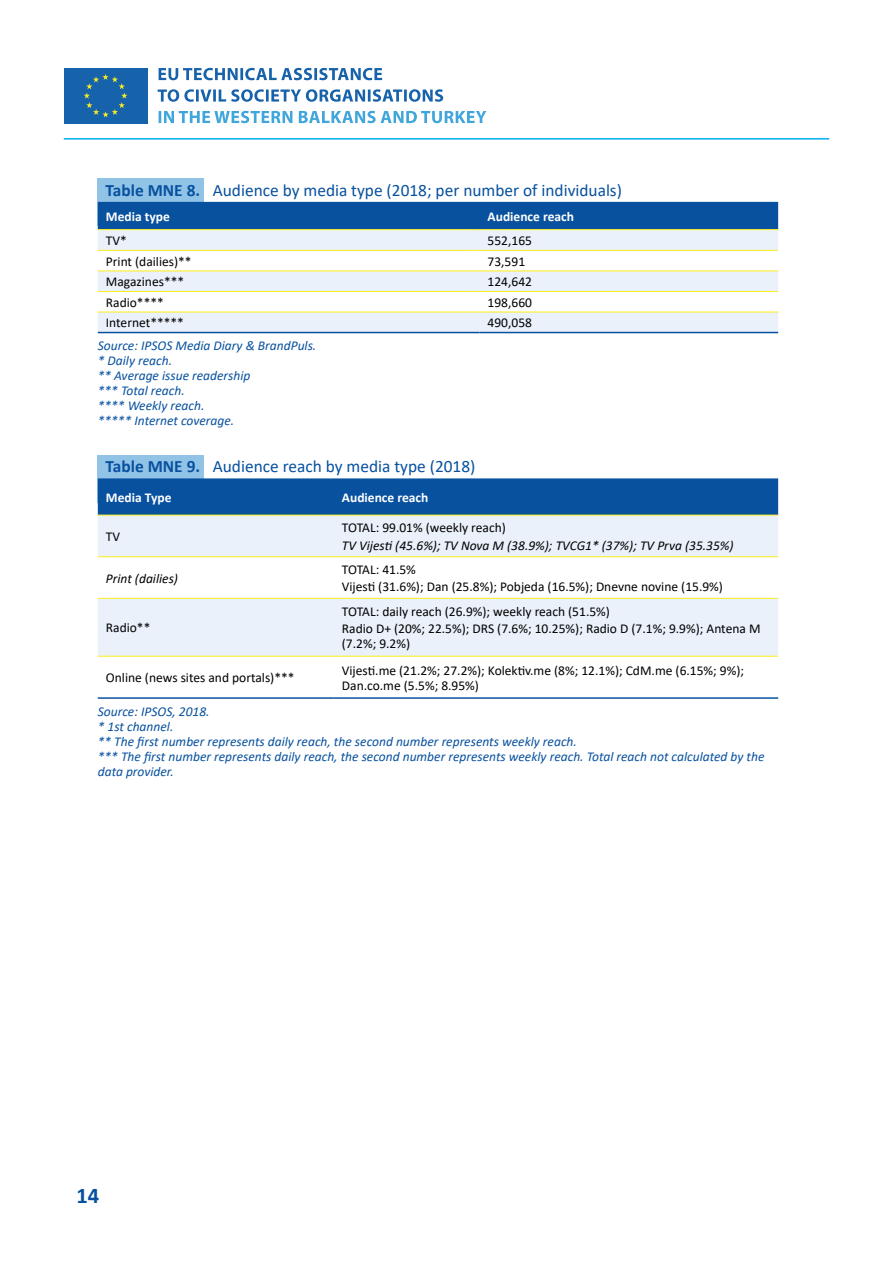
<style>
.page{position:relative;width:893px;height:1263px;background:#fff}
.page>*{position:absolute;margin:0;border:0;box-sizing:border-box;transform-origin:0 0}
.t1{font:700 22.5px "Calibri";color:#07519f}
.t2{font:17.4px "Calibri";color:#07519f}
.t3{font:13.5px/17.1px "Calibri";color:#000}
.t4{font:italic 13.5px/15px "Calibri";color:#07519f}
.t5{font:italic 13.5px "Calibri";color:#000}
.t6{font:700 13.5px "Calibri";color:#fff}
.s1{font-weight:700}
</style>
<div class="page">
<div style="left:64px;top:68px;width:83px;height:55px;background:#1763ab"></div>
<svg style="left:84px;top:74px;width:43px;height:43px"></svg>
<svg style="left:159px;top:111px;width:327px;height:12px"></svg>
<svg style="left:158px;top:89px;width:285px;height:13px"></svg>
<svg style="left:159px;top:68px;width:223px;height:12px"></svg>
<hr style="left:64px;top:138px;width:765px;height:2px;background:#00aeef">
<div style="left:98px;top:179px;width:106px;height:47px;background:#91c3e7"></div>
<div style="left:98px;top:455px;width:106px;height:47px;background:#91c3e7"></div>
<div style="left:98px;top:202px;width:680px;height:27px;background:#07519f"></div>
<svg style="left:98px;top:230px;width:680px;height:102px;fill:#eaf1fa"></svg>
<svg style="left:98px;top:251px;width:680px;height:60px"></svg>
<hr style="left:98px;top:229px;width:381px;height:1px;background:#fbee23">
<hr style="left:479px;top:229px;width:299px;height:1px;background:#fbee23">
<hr style="left:98px;top:250px;width:381px;height:1px;background:#fbee23">
<hr style="left:479px;top:250px;width:299px;height:1px;background:#fbee23">
<hr style="left:98px;top:270px;width:381px;height:1px;background:#fbee23">
<hr style="left:479px;top:270px;width:299px;height:1px;background:#fbee23">
<hr style="left:98px;top:291px;width:381px;height:1px;background:#fbee23">
<hr style="left:479px;top:291px;width:299px;height:1px;background:#fbee23">
<hr style="left:98px;top:311px;width:381px;height:1px;background:#fbee23">
<hr style="left:479px;top:311px;width:299px;height:1px;background:#fbee23">
<hr style="left:98px;top:332px;width:381px;height:1px;background:#07519f">
<hr style="left:479px;top:332px;width:299px;height:1px;background:#07519f">
<div style="left:98px;top:478px;width:680px;height:37px;background:#07519f"></div>
<div style="left:98px;top:516px;width:680px;height:40px;background:#eaf1fa"></div>
<svg style="left:98px;top:557px;width:680px;height:99px;fill:#eaf1fa"></svg>
<hr style="left:98px;top:697px;width:236px;height:2px;background:#07519f">
<hr style="left:334px;top:697px;width:444px;height:2px;background:#07519f">
<hr style="left:98px;top:515px;width:236px;height:1px;background:#fbee23">
<hr style="left:334px;top:515px;width:444px;height:1px;background:#fbee23">
<hr style="left:98px;top:556px;width:236px;height:1px;background:#fbee23">
<hr style="left:334px;top:556px;width:444px;height:1px;background:#fbee23">
<hr style="left:98px;top:598px;width:236px;height:1px;background:#fbee23">
<hr style="left:334px;top:598px;width:444px;height:1px;background:#fbee23">
<hr style="left:98px;top:656px;width:236px;height:1px;background:#fbee23">
<hr style="left:334px;top:656px;width:444px;height:1px;background:#fbee23">
<p class="t2" style="left:106px;top:178px;width:518px"><span class="s1">Table MNE 8.</span> Audience by media type (2018; per number of individuals)</p>
<p class="t6" style="left:106px;top:207px;width:66px">Media type</p>
<p class="t6" style="left:488px;top:207px;width:88px">Audience reach</p>
<p class="t3" style="left:106px;top:232px;width:22px">TV*</p>
<p class="t3" style="left:488px;top:232px;width:46px">552,165</p>
<p class="t3" style="left:106px;top:252px;width:87px">Print (dailies)**</p>
<p class="t3" style="left:488px;top:252px;width:39px">73,591</p>
<p class="t3" style="left:106px;top:273px;width:80px">Magazines***</p>
<p class="t3" style="left:488px;top:273px;width:46px">124,642</p>
<p class="t3" style="left:106px;top:293px;width:59px">Radio****</p>
<p class="t3" style="left:488px;top:293px;width:46px">198,660</p>
<p class="t3" style="left:106px;top:314px;width:80px">Internet*****</p>
<p class="t3" style="left:488px;top:314px;width:46px">490,058</p>
<p class="t4" style="left:98px;top:338px;width:220px">Source: IPSOS Media Diary &amp; BrandPuls. * Daily reach.<br>** Average issue readership<br>*** Total reach.<br>**** Weekly reach.<br>***** Internet coverage.</p>
<p class="t2" style="left:106px;top:455px;width:371px"><span class="s1">Table MNE 9.</span> Audience reach by media type (2018)</p>
<p class="t6" style="left:106px;top:487px;width:67px">Media Type</p>
<p class="t6" style="left:342px;top:487px;width:88px">Audience reach</p>
<p class="t3" style="left:106px;top:528px;width:16px">TV</p>
<p class="t3" style="left:342px;top:519px;width:165px">TOTAL: 99.01% (weekly reach)</p>
<p class="t5" style="left:342px;top:536px;width:393px">TV Vijesti (45.6%); TV Nova M (38.9%); TVCG1* (37%); TV Prva (35.35%)</p>
<p class="t5" style="left:106px;top:569px;width:74px">Print (dailies)</p>
<p class="t3" style="left:342px;top:561px;width:383px">TOTAL: 41.5%<br>Vijesti (31.6%); Dan (25.8%); Pobjeda (16.5%); Dnevne novine (15.9%)</p>
<p class="t3" style="left:106px;top:619px;width:46px">Radio**</p>
<p class="t3" style="left:342px;top:603px;width:420px">TOTAL: daily reach (26.9%); weekly reach (51.5%)<br>Radio D+ (20%; 22.5%); DRS (7.6%; 10.25%); Radio D (7.1%; 9.9%); Antena M</p>
<p class="t3" style="left:342px;top:635px;width:70px">(7.2%; 9.2%)</p>
<p class="t3" style="left:106px;top:669px;width:190px">Online (news sites and portals)***</p>
<p class="t3" style="left:342px;top:662px;width:404px;line-height:15px">Vijesti.me (21.2%; 27.2%); Kolektiv.me (8%; 12.1%); CdM.me (6.15%; 9%);<br>Dan.co.me (5.5%; 8.95%)</p>
<p class="t4" style="left:98px;top:703px;width:668px">Source: IPSOS, 2018.<br>* 1st channel.<br>** The first number represents daily reach, the second number represents weekly reach.<br>*** The first number represents daily reach, the second number represents weekly reach. Total reach not calculated by the data provider.</p>
<h1 class="t1" style="left:77px;top:1179px;width:24px">14</h1>
</div>
